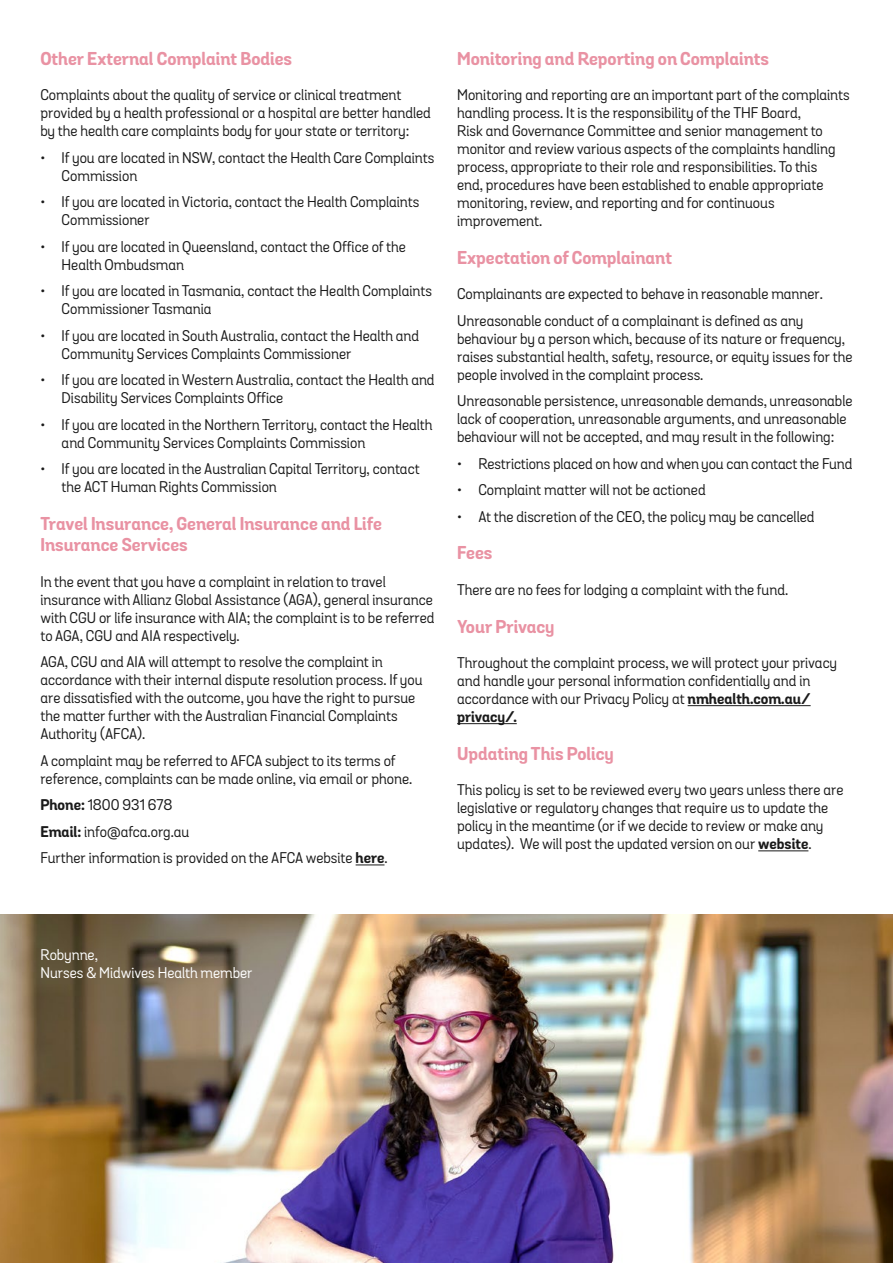
<style>
.page{position:relative;width:893px;height:1263px;background:#fff}
.page>*{position:absolute;margin:0;border:0;box-sizing:border-box;transform-origin:0 0}
.t1{font:700 18px/21.6px "Grota Sans Alt Rd";color:#e992a3}
.t2{font:15px/18px "Grota Sans Alt Rd";color:#1a1a1a}
.t3{font:15px/18px "Grota Sans Alt Rd";color:#fff}
.s1{font-weight:700}
</style>
<div class="page">
<svg style="left:356px;top:864px;width:28px;height:1px"></svg>
<hr style="left:688px;top:705px;width:123px;height:1px;background:#1a1a1a">
<hr style="left:457px;top:723px;width:60px;height:1px;background:#1a1a1a">
<hr style="left:758px;top:850px;width:50px;height:1px;background:#1a1a1a">
<img style="left:0;top:914px;width:893px;height:349px">
<p class="t1" style="left:40px;top:48px;width:253px">Other External Complaint Bodies</p>
<p class="t2" style="left:40px;top:86px;width:392px">Complaints about the quality of service or clinical treatment provided by a health professional or a hospital are better handled by the health care complaints body for your state or territory:</p>
<p class="t2" style="left:62px;top:149px;width:374px;text-indent:-21px">• If you are located in NSW, contact the Health Care Complaints<br>Commission</p>
<p class="t2" style="left:62px;top:193px;width:359px;text-indent:-21px">• If you are located in Victoria, contact the Health Complaints<br>Commissioner</p>
<p class="t2" style="left:62px;top:238px;width:346px;text-indent:-21px">• If you are located in Queensland, contact the Office of the<br>Health Ombudsman</p>
<p class="t2" style="left:62px;top:282px;width:372px;text-indent:-21px">• If you are located in Tasmania, contact the Health Complaints<br>Commissioner Tasmania</p>
<p class="t2" style="left:62px;top:327px;width:359px;text-indent:-21px">• If you are located in South Australia, contact the Health and<br>Community Services Complaints Commissioner</p>
<p class="t2" style="left:62px;top:371px;width:374px;text-indent:-21px">• If you are located in Western Australia, contact the Health and<br>Disability Services Complaints Office</p>
<p class="t2" style="left:62px;top:416px;width:372px;text-indent:-21px">• If you are located in the Northern Territory, contact the Health and Community Services Complaints Commission</p>
<p class="t2" style="left:62px;top:460px;width:359px;text-indent:-21px">• If you are located in the Australian Capital Territory, contact the ACT Human Rights Commission</p>
<p class="t1" style="left:40px;top:514px;width:343px">Travel Insurance, General Insurance and Life<br>Insurance Services</p>
<p class="t2" style="left:40px;top:573px;width:396px">In the event that you have a complaint in relation to travel insurance with Allianz Global Assistance (AGA), general insurance with CGU or life insurance with AIA; the complaint is to be referred to AGA, CGU and AIA respectively.</p>
<p class="t2" style="left:40px;top:654px;width:384px">AGA, CGU and AIA will attempt to resolve the complaint in accordance with their internal dispute resolution process. If you are dissatisfied with the outcome, you have the right to pursue the matter further with the Australian Financial Complaints Authority (AFCA).</p>
<p class="t2" style="left:40px;top:752px;width:373px">A complaint may be referred to AFCA subject to its terms of reference, complaints can be made online, via email or phone.</p>
<p class="t2" style="left:40px;top:792px;width:349px;line-height:26.5px"><span class="s1">Phone:</span> 1800 931 678<br><span class="s1">Email:</span> info@afca.org.au<br>Further information is provided on the AFCA website <span class="s1">here</span>.</p>
<p class="t1" style="left:457px;top:48px;width:313px">Monitoring and Reporting on Complaints</p>
<p class="t2" style="left:457px;top:86px;width:394px">Monitoring and reporting are an important part of the complaints handling process. It is the responsibility of the THF Board,<br>Risk and Governance Committee and senior management to monitor and review various aspects of the complaints handling process, appropriate to their role and responsibilities. To this<br>end, procedures have been established to enable appropriate monitoring, review, and reporting and for continuous improvement.</p>
<p class="t1" style="left:457px;top:248px;width:216px">Expectation of Complainant</p>
<p class="t2" style="left:457px;top:281px;width:367px;line-height:26.5px">Complainants are expected to behave in reasonable manner.<br>Unreasonable conduct of a complainant is defined as any</p>
<p class="t2" style="left:457px;top:330px;width:397px">behaviour by a person which, because of its nature or frequency, raises substantial health, safety, resource, or equity issues for the people involved in the complaint process.</p>
<p class="t2" style="left:457px;top:392px;width:397px">Unreasonable persistence, unreasonable demands, unreasonable lack of cooperation, unreasonable arguments, and unreasonable behaviour will not be accepted, and may result in the following:</p>
<p class="t2" style="left:457px;top:455px;width:397px">• Restrictions placed on how and when you can contact the Fund</p>
<p class="t2" style="left:457px;top:481px;width:250px">• Complaint matter will not be actioned</p>
<p class="t2" style="left:457px;top:508px;width:359px">• At the discretion of the CEO, the policy may be cancelled</p>
<p class="t1" style="left:457px;top:543px;width:37px">Fees</p>
<p class="t2" style="left:457px;top:581px;width:333px">There are no fees for lodging a complaint with the fund.</p>
<p class="t1" style="left:457px;top:617px;width:99px">Your Privacy</p>
<p class="t2" style="left:457px;top:654px;width:381px">Throughout the complaint process, we will protect your privacy and handle your personal information confidentially and in accordance with our Privacy Policy at <span class="s1">nmhealth.com.au/ privacy/.</span></p>
<p class="t1" style="left:457px;top:744px;width:158px">Updating This Policy</p>
<p class="t2" style="left:457px;top:781px;width:388px">This policy is set to be reviewed every two years unless there are legislative or regulatory changes that require us to update the policy in the meantime (or if we decide to review or make any updates). We will post the updated version on our <span class="s1">website</span>.</p>
<p class="t3" style="left:40px;top:946px;width:214px">Robynne,<br>Nurses &amp; Midwives Health member</p>
</div>
